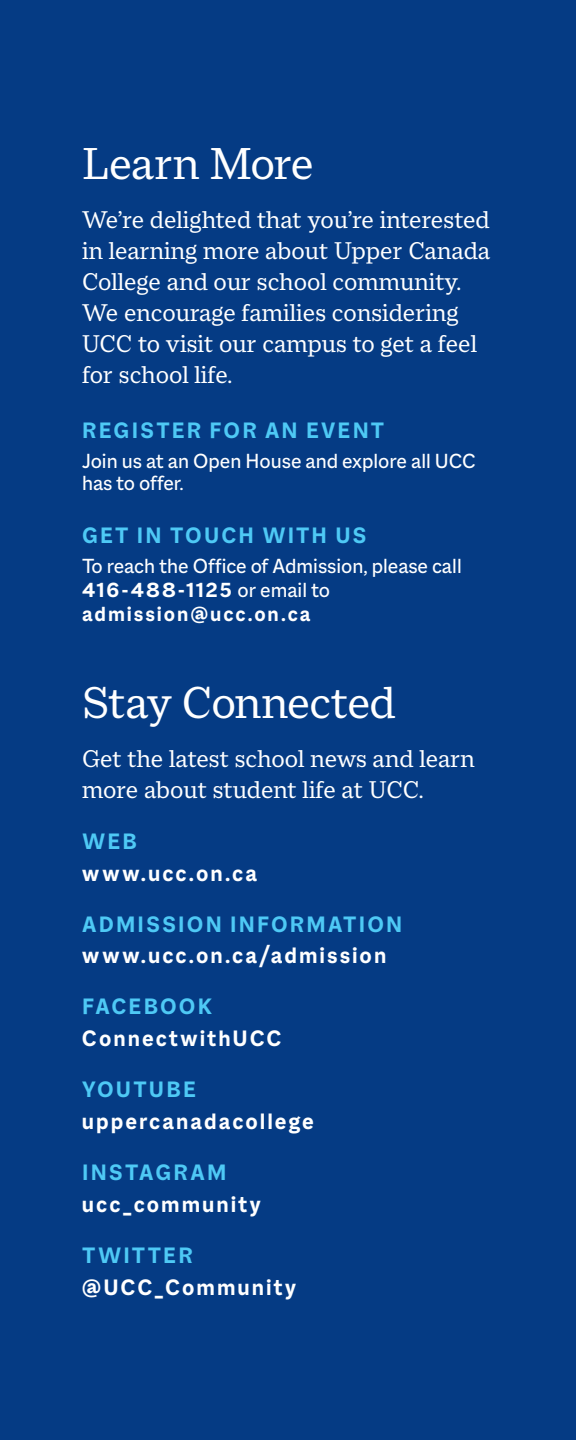
<style>
.page{position:relative;width:576px;height:1440px;background:#053b84}
.page>*{position:absolute;margin:0;border:0;box-sizing:border-box;transform-origin:0 0}
.t1{font:48px "Macklin Text";letter-spacing:-.015em;color:#fff}
.t2{font:26px/31px "Macklin Text";color:#fff}
.t3{font:700 24px "Macklin Sans";letter-spacing:.08em;color:#fff}
.t4{font:700 24px "Macklin Sans";letter-spacing:.09em;color:#4ec9f5}
.t5{font:22px/24px "Macklin Sans";color:#fff}
.s1{font-weight:700}
</style>
<div class="page">
<h1 class="t1" style="left:82px;top:136px;width:233px">Learn More</h1>
<p class="t2" style="left:82px;top:204px;width:410px">We’re delighted that you’re interested in learning more about Upper Canada<br>College and our school community.<br>We encourage families considering<br>UCC to visit our campus to get a feel for school life.</p>
<p class="t4" style="left:82px;top:417px;width:304px">REGISTER FOR AN EVENT</p>
<p class="t5" style="left:82px;top:450px;width:395px;line-height:22px">Join us at an Open House and explore all UCC has to offer.</p>
<p class="t4" style="left:82px;top:521px;width:286px">GET IN TOUCH WITH US</p>
<p class="t5" style="left:82px;top:554px;width:381px">To reach the Office of Admission, please call<br><span class="s1">416-488-1125</span> or email to <span class="s1">admission@ucc.on.ca</span></p>
<h1 class="t1" style="left:82px;top:675px;width:315px">Stay Connected</h1>
<p class="t2" style="left:82px;top:743px;width:394px">Get the latest school news and learn more about student life at UCC.</p>
<p class="t4" style="left:82px;top:827px;width:56px">WEB</p>
<p class="t3" style="left:82px;top:859px;width:177px">www.ucc.on.ca</p>
<p class="t4" style="left:82px;top:910px;width:322px">ADMISSION INFORMATION</p>
<p class="t3" style="left:82px;top:942px;width:306px">www.ucc.on.ca/admission</p>
<p class="t4" style="left:82px;top:993px;width:131px">FACEBOOK</p>
<p class="t3" style="left:82px;top:1025px;width:201px">ConnectwithUCC</p>
<p class="t4" style="left:82px;top:1076px;width:115px">YOUTUBE</p>
<p class="t3" style="left:82px;top:1107px;width:234px">uppercanadacollege</p>
<p class="t4" style="left:82px;top:1158px;width:146px">INSTAGRAM</p>
<p class="t3" style="left:82px;top:1190px;width:181px">ucc_community</p>
<p class="t4" style="left:82px;top:1241px;width:112px">TWITTER</p>
<p class="t3" style="left:82px;top:1273px;width:216px">@UCC_Community</p>
</div>
